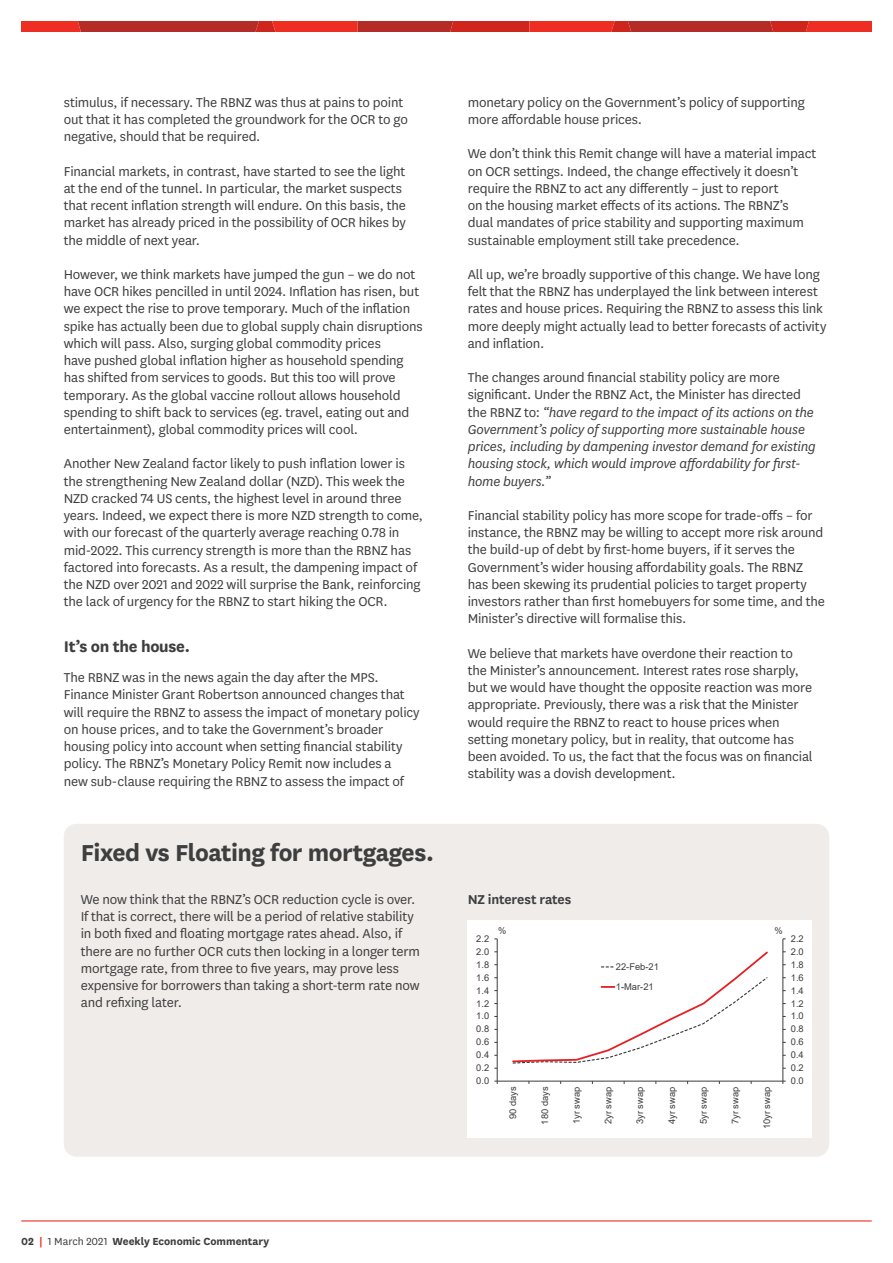
<style>
.page{position:relative;width:893px;height:1263px;background:#fff}
.page>*{position:absolute;margin:0;border:0;box-sizing:border-box;transform-origin:0 0}
.t1{font:700 27px "National LF";letter-spacing:-.02em;color:#3e3e3f}
.t2{font:700 18px "National LF";letter-spacing:-.015em;color:#3e3e3f}
.t3{font:15px/17.2px "National LF";letter-spacing:-.01em;color:#3e3e3f}
.t4{font:italic 15px/17.2px "National LF";letter-spacing:-.015em;color:#3e3e3f}
.t5{font:600 15px "National LF";letter-spacing:-.01em;color:#3e3e3f}
.t6{font:700 12px "National LF";letter-spacing:-.005em;color:#3e3e3f}
.t7{font:9.3px/20.1px "Arial";color:#3b3c3c}
.s1{font-style:normal}
.s2{color:#ee2e22}
.s3{font-weight:400}
</style>
<div class="page">
<hr style="left:21px;top:1220px;width:851px;height:1px;background:#ee2e22">
<svg style="left:21px;top:21px;width:851px;height:11px"></svg>
<div style="left:64px;top:824px;width:765px;height:333px;background:#f0ece9;border-radius:13px"></div>
<div style="left:468px;top:919px;width:344px;height:218px;background:#fff"></div>
<hr style="left:783px;top:939px;width:1px;height:142px;background:#3b3c3c">
<hr style="left:497px;top:939px;width:1px;height:142px;background:#3b3c3c">
<hr style="left:497px;top:1081px;width:286px;height:1px;background:#3b3c3c">
<svg style="left:512px;top:951px;width:256px;height:113px"></svg>
<p class="t3" style="left:64px;top:93px;width:346px">stimulus, if necessary. The RBNZ was thus at pains to point out that it has completed the groundwork for the OCR to go negative, should that be required.</p>
<p class="t3" style="left:64px;top:162px;width:344px">Financial markets, in contrast, have started to see the light at the end of the tunnel. In particular, the market suspects that recent inflation strength will endure. On this basis, the market has already priced in the possibility of OCR hikes by the middle of next year.</p>
<p class="t3" style="left:64px;top:265px;width:360px">However, we think markets have jumped the gun – we do not have OCR hikes pencilled in until 2024. Inflation has risen, but we expect the rise to prove temporary. Much of the inflation spike has actually been due to global supply chain disruptions which will pass. Also, surging global commodity prices<br>have pushed global inflation higher as household spending has shifted from services to goods. But this too will prove temporary. As the global vaccine rollout allows household spending to shift back to services (eg. travel, eating out and entertainment), global commodity prices will cool.</p>
<p class="t3" style="left:64px;top:454px;width:361px">Another New Zealand factor likely to push inflation lower is the strengthening New Zealand dollar (NZD). This week the NZD cracked 74 US cents, the highest level in around three years. Indeed, we expect there is more NZD strength to come, with our forecast of the quarterly average reaching 0.78 in mid-2022. This currency strength is more than the RBNZ has factored into forecasts. As a result, the dampening impact of the NZD over 2021 and 2022 will surprise the Bank, reinforcing the lack of urgency for the RBNZ to start hiking the OCR.</p>
<p class="t2" style="left:64px;top:634px;width:128px">It’s on the house.</p>
<p class="t3" style="left:64px;top:668px;width:357px">The RBNZ was in the news again the day after the MPS.<br>Finance Minister Grant Robertson announced changes that will require the RBNZ to assess the impact of monetary policy on house prices, and to take the Government’s broader housing policy into account when setting financial stability policy. The RBNZ’s Monetary Policy Remit now includes a<br>new sub-clause requiring the RBNZ to assess the impact of</p>
<p class="t3" style="left:468px;top:93px;width:339px">monetary policy on the Government’s policy of supporting more affordable house prices.</p>
<p class="t3" style="left:468px;top:144px;width:350px">We don’t think this Remit change will have a material impact on OCR settings. Indeed, the change effectively it doesn’t require the RBNZ to act any differently – just to report<br>on the housing market effects of its actions. The RBNZ’s dual mandates of price stability and supporting maximum sustainable employment still take precedence.</p>
<p class="t3" style="left:468px;top:265px;width:360px">All up, we’re broadly supportive of this change. We have long felt that the RBNZ has underplayed the link between interest rates and house prices. Requiring the RBNZ to assess this link more deeply might actually lead to better forecasts of activity and inflation.</p>
<p class="t4" style="left:468px;top:368px;width:349px"><span class="s1">The changes around financial stability policy are more significant. Under the RBNZ Act, the Minister has directed the RBNZ to:</span> “have regard to the impact of its actions on the Government’s policy of supporting more sustainable house prices, including by dampening investor demand for existing housing stock, which would improve affordability for first&shy;home buyers.”</p>
<p class="t3" style="left:468px;top:506px;width:359px">Financial stability policy has more scope for trade-offs – for instance, the RBNZ may be willing to accept more risk around the build-up of debt by first-home buyers, if it serves the Government’s wider housing affordability goals. The RBNZ has been skewing its prudential policies to target property investors rather than first homebuyers for some time, and the Minister’s directive will formalise this.</p>
<p class="t3" style="left:468px;top:644px;width:346px">We believe that markets have overdone their reaction to the Minister’s announcement. Interest rates rose sharply, but we would have thought the opposite reaction was more appropriate. Previously, there was a risk that the Minister would require the RBNZ to react to house prices when setting monetary policy, but in reality, that outcome has been avoided. To us, the fact that the focus was on financial stability was a dovish development.</p>
<h1 class="t1" style="left:81px;top:834px;width:355px">Fixed vs Floating for mortgages.</h1>
<p class="t3" style="left:81px;top:890px;width:341px">We now think that the RBNZ’s OCR reduction cycle is over.<br>If that is correct, there will be a period of relative stability in both fixed and floating mortgage rates ahead. Also, if there are no further OCR cuts then locking in a longer term mortgage rate, from three to five years, may prove less expensive for borrowers than taking a short-term rate now and refixing later.</p>
<p class="t5" style="left:468px;top:889px;width:105px">NZ interest rates</p>
<p class="t7" style="left:498px;top:921px;width:10px">%</p>
<p class="t7" style="left:774px;top:921px;width:10px">%</p>
<p class="t7" style="left:616px;top:956px;width:44px">22-Feb-21<br>1-Mar-21</p>
<p class="t7" style="left:476px;top:928px;width:14px">2.2</p>
<p class="t7" style="left:476px;top:941px;width:14px">2.0</p>
<p class="t7" style="left:476px;top:954px;width:14px">1.8</p>
<p class="t7" style="left:476px;top:967px;width:14px">1.6</p>
<p class="t7" style="left:476px;top:980px;width:14px">1.4</p>
<p class="t7" style="left:476px;top:993px;width:14px">1.2</p>
<p class="t7" style="left:791px;top:928px;width:14px">2.2</p>
<p class="t7" style="left:791px;top:941px;width:14px">2.0</p>
<p class="t7" style="left:791px;top:954px;width:14px">1.8</p>
<p class="t7" style="left:791px;top:967px;width:14px">1.6</p>
<p class="t7" style="left:791px;top:980px;width:14px">1.4</p>
<p class="t7" style="left:791px;top:993px;width:14px">1.2</p>
<p class="t7" style="left:476px;top:1006px;width:14px">1.0</p>
<p class="t7" style="left:791px;top:1006px;width:14px">1.0</p>
<p class="t7" style="left:476px;top:1019px;width:14px">0.8</p>
<p class="t7" style="left:791px;top:1019px;width:14px">0.8</p>
<p class="t7" style="left:476px;top:1032px;width:14px">0.6</p>
<p class="t7" style="left:791px;top:1032px;width:14px">0.6</p>
<p class="t7" style="left:476px;top:1045px;width:14px">0.4</p>
<p class="t7" style="left:791px;top:1045px;width:14px">0.4</p>
<p class="t7" style="left:476px;top:1058px;width:14px">0.2</p>
<p class="t7" style="left:791px;top:1058px;width:14px">0.2</p>
<p class="t7" style="left:476px;top:1071px;width:14px">0.0</p>
<p class="t7" style="left:791px;top:1071px;width:14px">0.0</p>
<p class="t7" style="left:503px;top:1119px;width:34px;rotate:-90deg">90 days</p>
<p class="t7" style="left:535px;top:1124px;width:39px;rotate:-90deg">180 days</p>
<p class="t7" style="left:566px;top:1124px;width:39px;rotate:-90deg">1yr swap</p>
<p class="t7" style="left:598px;top:1124px;width:39px;rotate:-90deg">2yr swap</p>
<p class="t7" style="left:630px;top:1124px;width:39px;rotate:-90deg">3yr swap</p>
<p class="t7" style="left:662px;top:1124px;width:39px;rotate:-90deg">4yr swap</p>
<p class="t7" style="left:693px;top:1124px;width:39px;rotate:-90deg">5yr swap</p>
<p class="t7" style="left:725px;top:1124px;width:39px;rotate:-90deg">7yr swap</p>
<p class="t7" style="left:757px;top:1129px;width:44px;rotate:-90deg">10yr swap</p>
<p class="t6" style="left:21px;top:1233px;width:250px">02 <span class="s2">|</span> <span class="s3">1 March 2021</span> Weekly Economic Commentary</p>
</div>
